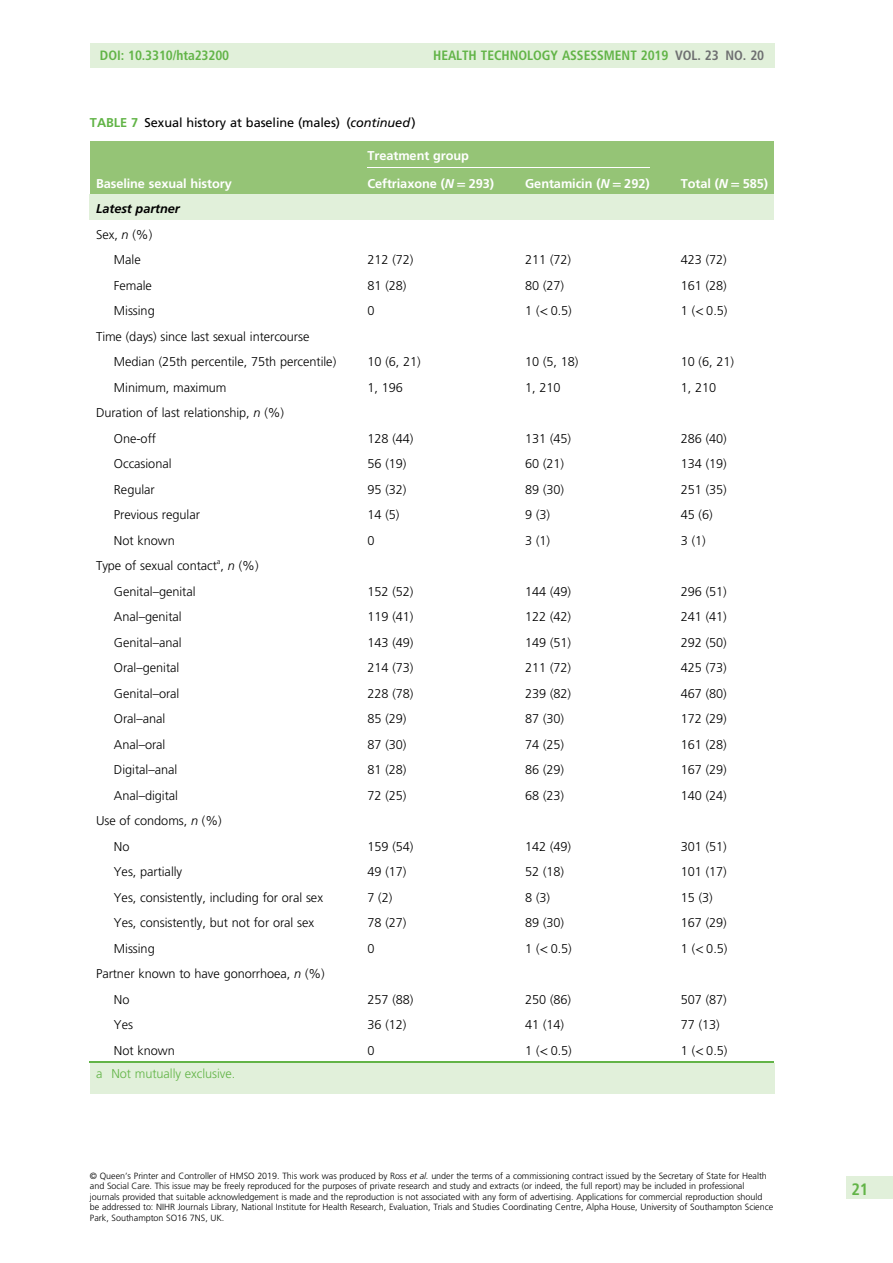
<style>
.page{position:relative;width:893px;height:1263px;background:#fff}
.page>*{position:absolute;margin:0;border:0;box-sizing:border-box;transform-origin:0 0}
.t1{font:16.5px "Adv TT24 c 3 cae 3.B";color:#62b447}
.t2{font:13.5px "Adv TT24 c 3 cae 3.B";color:#62b447}
.t3{font:12.75px/25.3px "Adv T Tebabd 7 da";color:#000}
.t4{font:12.75px/27px "Adv TT6 c 1 def 61.B";color:#fff}
.t5{font:12.75px "Adv TT118 e 7927";color:#000}
.t6{font:12.75px "Adv T Tebabd 7 da";color:#62b447}
.t7{font:12.75px "Adv TT1 a 8 a 9 c 4 a.BI";color:#000}
.t8{font:9px/10.5px "Adv T Tebabd 7 da";color:#000}
.s1{color:#6e6f71}
.s2{font-family:"Adv TT6 c 1 def 61.B";color:#62b447}
.s3{font-family:"Adv T Tffbb 85 e 5.I"}
.s4{font-family:"Adv TT1 a 8 a 9 c 4 a.BI"}
.s5{font-family:"Adv TT8 b 40 f 9 c 2.B"}
.s6{font-family:"Adv TT49 bbc 31 f.I"}
.s7{font-family:"Adv T Td 877 c 31 c"}
.s8{font-style:inherit}
</style>
<div class="page">
<div style="left:90px;top:141px;width:277px;height:53px;background:#95c476"></div>
<div style="left:336px;top:141px;width:345px;height:27px;background:#95c476"></div>
<div style="left:650px;top:141px;width:124px;height:53px;background:#95c476"></div>
<div style="left:336px;top:168px;width:189px;height:26px;background:#95c476"></div>
<div style="left:494px;top:168px;width:187px;height:26px;background:#95c476"></div>
<div style="left:90px;top:194px;width:684px;height:26px;background:#e1f0da"></div>
<hr style="left:90px;top:1061px;width:684px;height:2px;background:#62b447">
<hr style="left:367px;top:167px;width:283px;height:1px;background:#fff">
<div style="left:90px;top:1063px;width:684px;height:30px;background:#e1f0da"></div>
<div style="left:90px;top:44px;width:684px;height:24px;background:#e1f0da"></div>
<div style="left:846px;top:1176px;width:47px;height:23px;background:#e1f0da"></div>
<p class="t2" style="left:100px;top:51px;width:131px">DOI: 10.3310/hta23200</p>
<p class="t2" style="left:433px;top:51px;width:332px">HEALTH TECHNOLOGY ASSESSMENT 2019 <span class="s1">VOL. 23 NO. 20</span></p>
<p class="t5" style="left:90px;top:118px;width:327px"><span class="s2">TABLE 7</span> Sexual history at baseline (males) (<span class="s3">continued</span>)</p>
<p class="t4" style="left:96px;top:171px;width:137px">Baseline sexual history</p>
<p class="t4" style="left:367px;top:144px;width:128px">Treatment group<br>Ceftriaxone (<span class="s4">N</span> <span class="s5">=</span> 293)</p>
<p class="t4" style="left:525px;top:171px;width:126px">Gentamicin (<span class="s4">N</span> <span class="s5">=</span> 292)</p>
<p class="t4" style="left:681px;top:171px;width:89px">Total (<span class="s4">N</span> <span class="s5">=</span> 585)</p>
<p class="t7" style="left:96px;top:203px;width:85px">Latest partner</p>
<p class="t3" style="left:96px;top:222px;width:58px;text-align:center">Sex, <span class="s6">n</span> (%)<br>Male</p>
<p class="t3" style="left:367px;top:248px;width:47px">212 (72)</p>
<p class="t3" style="left:525px;top:248px;width:47px">211 (72)</p>
<p class="t3" style="left:681px;top:248px;width:47px">423 (72)</p>
<p class="t3" style="left:114px;top:273px;width:39px">Female</p>
<p class="t3" style="left:367px;top:273px;width:40px">81 (28)</p>
<p class="t3" style="left:525px;top:273px;width:40px">80 (27)</p>
<p class="t3" style="left:681px;top:273px;width:47px">161 (28)</p>
<p class="t3" style="left:114px;top:299px;width:42px">Missing</p>
<p class="t3" style="left:367px;top:299px;width:9px">0</p>
<p class="t3" style="left:525px;top:299px;width:48px">1 (<span class="s7">&lt;</span> 0.5)</p>
<p class="t3" style="left:681px;top:299px;width:48px">1 (<span class="s7">&lt;</span> 0.5)</p>
<p class="t3" style="left:114px;top:324px;width:224px;text-indent:-18px">Time (days) since last sexual intercourse<br>Median (25th percentile, 75th percentile)</p>
<p class="t3" style="left:367px;top:350px;width:55px">10 (6, 21)</p>
<p class="t3" style="left:525px;top:350px;width:55px">10 (5, 18)</p>
<p class="t3" style="left:681px;top:350px;width:55px">10 (6, 21)</p>
<p class="t3" style="left:114px;top:375px;width:114px">Minimum, maximum</p>
<p class="t3" style="left:367px;top:375px;width:37px">1, 196</p>
<p class="t3" style="left:525px;top:375px;width:37px">1, 210</p>
<p class="t3" style="left:681px;top:375px;width:37px">1, 210</p>
<p class="t3" style="left:114px;top:401px;width:172px;text-indent:-18px">Duration of last relationship, <span class="s6">n</span> (%)<br>One-off</p>
<p class="t3" style="left:367px;top:426px;width:47px">128 (44)</p>
<p class="t3" style="left:525px;top:426px;width:47px">131 (45)</p>
<p class="t3" style="left:681px;top:426px;width:47px">286 (40)</p>
<p class="t3" style="left:114px;top:452px;width:59px">Occasional</p>
<p class="t3" style="left:367px;top:452px;width:40px">56 (19)</p>
<p class="t3" style="left:525px;top:452px;width:40px">60 (21)</p>
<p class="t3" style="left:681px;top:452px;width:47px">134 (19)</p>
<p class="t3" style="left:114px;top:477px;width:42px">Regular</p>
<p class="t3" style="left:367px;top:477px;width:40px">95 (32)</p>
<p class="t3" style="left:525px;top:477px;width:40px">89 (30)</p>
<p class="t3" style="left:681px;top:477px;width:47px">251 (35)</p>
<p class="t3" style="left:114px;top:503px;width:87px">Previous regular</p>
<p class="t3" style="left:367px;top:503px;width:33px">14 (5)</p>
<p class="t3" style="left:525px;top:503px;width:26px">9 (3)</p>
<p class="t3" style="left:681px;top:503px;width:33px">45 (6)</p>
<p class="t3" style="left:114px;top:528px;width:62px">Not known</p>
<p class="t3" style="left:367px;top:528px;width:9px">0</p>
<p class="t3" style="left:525px;top:528px;width:26px">3 (1)</p>
<p class="t3" style="left:681px;top:528px;width:26px">3 (1)</p>
<p class="t3" style="left:114px;top:554px;width:146px;text-indent:-18px">Type of sexual contact<sup>a</sup>, <span class="s6">n</span> (%)<br>Genital<span class="s8">–</span>genital</p>
<p class="t3" style="left:367px;top:579px;width:47px">152 (52)</p>
<p class="t3" style="left:525px;top:579px;width:47px">144 (49)</p>
<p class="t3" style="left:681px;top:579px;width:47px">296 (51)</p>
<p class="t3" style="left:114px;top:605px;width:69px">Anal<span class="s8">–</span>genital</p>
<p class="t3" style="left:367px;top:605px;width:47px">119 (41)</p>
<p class="t3" style="left:525px;top:605px;width:47px">122 (42)</p>
<p class="t3" style="left:681px;top:605px;width:47px">241 (41)</p>
<p class="t3" style="left:114px;top:630px;width:69px">Genital<span class="s8">–</span>anal</p>
<p class="t3" style="left:367px;top:630px;width:47px">143 (49)</p>
<p class="t3" style="left:525px;top:630px;width:47px">149 (51)</p>
<p class="t3" style="left:681px;top:630px;width:47px">292 (50)</p>
<p class="t3" style="left:114px;top:656px;width:67px">Oral<span class="s8">–</span>genital</p>
<p class="t3" style="left:367px;top:656px;width:47px">214 (73)</p>
<p class="t3" style="left:525px;top:656px;width:47px">211 (72)</p>
<p class="t3" style="left:681px;top:656px;width:47px">425 (73)</p>
<p class="t3" style="left:114px;top:681px;width:67px">Genital<span class="s8">–</span>oral</p>
<p class="t3" style="left:367px;top:681px;width:47px">228 (78)</p>
<p class="t3" style="left:525px;top:681px;width:47px">239 (82)</p>
<p class="t3" style="left:681px;top:681px;width:47px">467 (80)</p>
<p class="t3" style="left:114px;top:707px;width:53px">Oral<span class="s8">–</span>anal</p>
<p class="t3" style="left:367px;top:707px;width:40px">85 (29)</p>
<p class="t3" style="left:525px;top:707px;width:40px">87 (30)</p>
<p class="t3" style="left:681px;top:707px;width:47px">172 (29)</p>
<p class="t3" style="left:114px;top:732px;width:53px">Anal<span class="s8">–</span>oral</p>
<p class="t3" style="left:367px;top:732px;width:40px">87 (30)</p>
<p class="t3" style="left:525px;top:732px;width:40px">74 (25)</p>
<p class="t3" style="left:681px;top:732px;width:47px">161 (28)</p>
<p class="t3" style="left:114px;top:758px;width:65px">Digital<span class="s8">–</span>anal</p>
<p class="t3" style="left:367px;top:758px;width:40px">81 (28)</p>
<p class="t3" style="left:525px;top:758px;width:40px">86 (29)</p>
<p class="t3" style="left:681px;top:758px;width:47px">167 (29)</p>
<p class="t3" style="left:114px;top:783px;width:66px">Anal<span class="s8">–</span>digital</p>
<p class="t3" style="left:367px;top:783px;width:40px">72 (25)</p>
<p class="t3" style="left:525px;top:783px;width:40px">68 (23)</p>
<p class="t3" style="left:681px;top:783px;width:47px">140 (24)</p>
<p class="t3" style="left:114px;top:809px;width:109px;text-indent:-18px">Use of condoms, <span class="s6">n</span> (%)<br>No</p>
<p class="t3" style="left:367px;top:834px;width:47px">159 (54)</p>
<p class="t3" style="left:525px;top:834px;width:47px">142 (49)</p>
<p class="t3" style="left:681px;top:834px;width:47px">301 (51)</p>
<p class="t3" style="left:114px;top:860px;width:70px">Yes, partially</p>
<p class="t3" style="left:367px;top:860px;width:40px">49 (17)</p>
<p class="t3" style="left:525px;top:860px;width:40px">52 (18)</p>
<p class="t3" style="left:681px;top:860px;width:47px">101 (17)</p>
<p class="t3" style="left:114px;top:885px;width:210px">Yes, consistently, including for oral sex</p>
<p class="t3" style="left:367px;top:885px;width:26px">7 (2)</p>
<p class="t3" style="left:525px;top:885px;width:26px">8 (3)</p>
<p class="t3" style="left:681px;top:885px;width:33px">15 (3)</p>
<p class="t3" style="left:114px;top:911px;width:202px">Yes, consistently, but not for oral sex</p>
<p class="t3" style="left:367px;top:911px;width:40px">78 (27)</p>
<p class="t3" style="left:525px;top:911px;width:40px">89 (30)</p>
<p class="t3" style="left:681px;top:911px;width:47px">167 (29)</p>
<p class="t3" style="left:114px;top:936px;width:42px">Missing</p>
<p class="t3" style="left:367px;top:936px;width:9px">0</p>
<p class="t3" style="left:525px;top:936px;width:48px">1 (<span class="s7">&lt;</span> 0.5)</p>
<p class="t3" style="left:681px;top:936px;width:48px">1 (<span class="s7">&lt;</span> 0.5)</p>
<p class="t3" style="left:114px;top:962px;width:212px;text-indent:-18px">Partner known to have gonorrhoea, <span class="s6">n</span> (%)<br>No</p>
<p class="t3" style="left:367px;top:987px;width:47px">257 (88)</p>
<p class="t3" style="left:525px;top:987px;width:47px">250 (86)</p>
<p class="t3" style="left:681px;top:987px;width:47px">507 (87)</p>
<p class="t3" style="left:114px;top:1013px;width:20px">Yes</p>
<p class="t3" style="left:367px;top:1013px;width:40px">36 (12)</p>
<p class="t3" style="left:525px;top:1013px;width:40px">41 (14)</p>
<p class="t3" style="left:681px;top:1013px;width:40px">77 (13)</p>
<p class="t3" style="left:114px;top:1038px;width:62px">Not known</p>
<p class="t3" style="left:367px;top:1038px;width:9px">0</p>
<p class="t3" style="left:525px;top:1038px;width:48px">1 (<span class="s7">&lt;</span> 0.5)</p>
<p class="t3" style="left:681px;top:1038px;width:48px">1 (<span class="s7">&lt;</span> 0.5)</p>
<p class="t6" style="left:96px;top:1068px;width:141px">a Not mutually exclusive.</p>
<p class="t8" style="left:90px;top:1171px;width:685px">© Queen<span class="s8">’</span>s Printer and Controller of HMSO 2019. This work was produced by Ross <span class="s6">et al.</span> under the terms of a commissioning contract issued by the Secretary of State for Health and Social Care. This issue may be freely reproduced for the purposes of private research and study and extracts (or indeed, the full report) may be included in professional journals provided that suitable acknowledgement is made and the reproduction is not associated with any form of advertising. Applications for commercial reproduction should be addressed to: NIHR Journals Library, National Institute for Health Research, Evaluation, Trials and Studies Coordinating Centre, Alpha House, University of Southampton Science Park, Southampton SO16 7NS, UK.</p>
<p class="t1" style="left:851px;top:1183px;width:18px">21</p>
</div>
